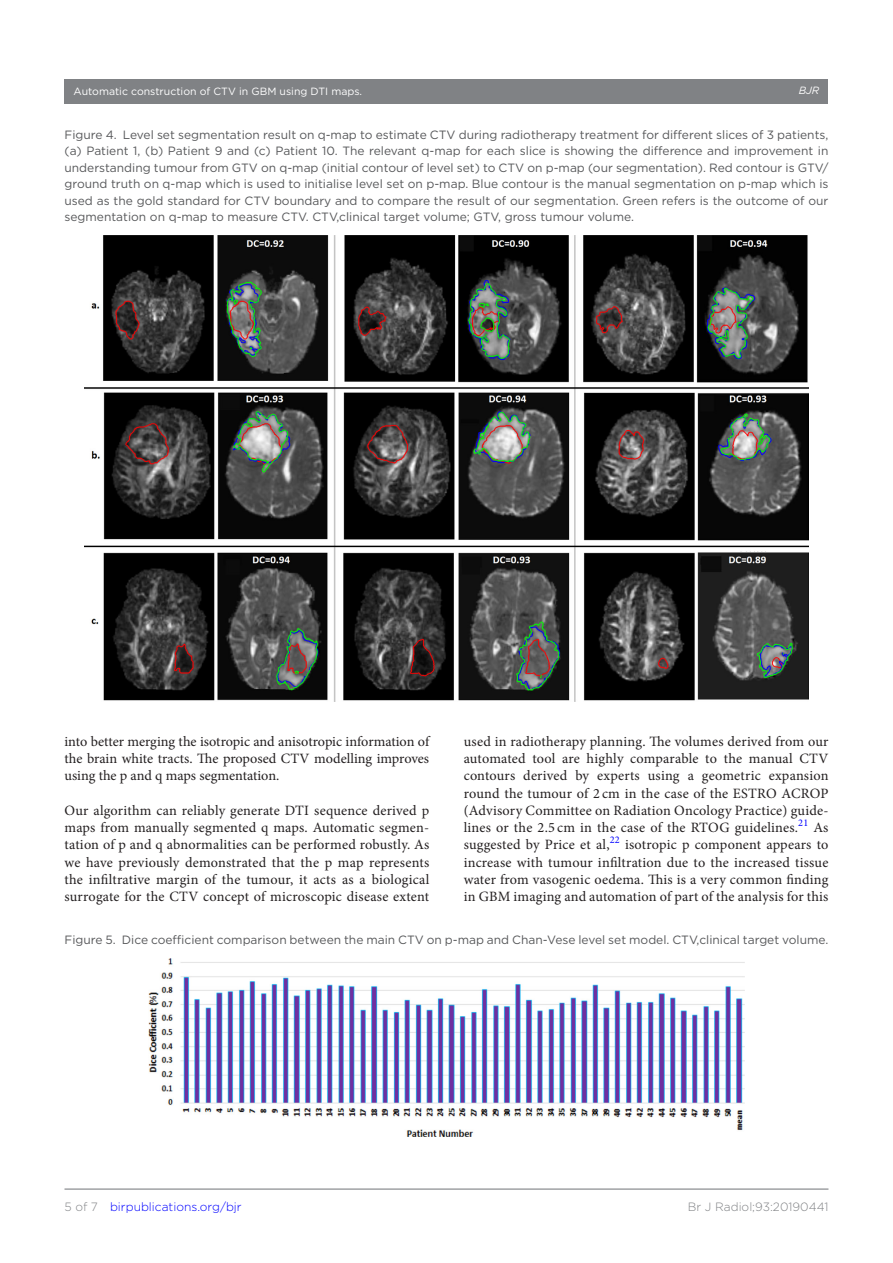
<style>
.page{position:relative;width:893px;height:1263px;background:#fff}
.page>*{position:absolute;margin:0;border:0;box-sizing:border-box;transform-origin:0 0}
.t1{font:14.25px/17.2px "Minion Pro";letter-spacing:.005em;color:#231f20;text-align:justify}
.t2{font:12px/16.5px "Gotham";color:#57585a;text-align:justify}
.t3{font:300 12px "Gotham";color:#00f}
.t4{font:300 12px "Gotham";color:#808285}
.t5{font:10.5px "Gotham";color:#fff}
.t6{font:italic 10.5px "Gotham";color:#fff}
.s1{color:#808285}
</style>
<div class="page">
<hr style="left:64px;top:1188px;width:764px;height:2px;background:#808285">
<div style="left:64px;top:79px;width:764px;height:24px;background:#808285"></div>
<img style="left:85px;top:235px;width:723px;height:466px">
<img style="left:149px;top:958px;width:595px;height:178px">
<p class="t5" style="left:74px;top:85px;width:290px">Automatic construction of CTV in GBM using DTI maps.</p>
<p class="t6" style="left:799px;top:85px;width:22px">BJR</p>
<p class="t2" style="left:64px;top:126px;width:765px">Figure 4. Level set segmentation result on q-map to estimate CTV during radiotherapy treatment for different slices of 3 patients, (a) Patient 1, (b) Patient 9 and (c) Patient 10. The relevant q-map for each slice is showing the difference and improvement in understanding tumour from GTV on q-map (initial contour of level set) to CTV on p-map (our segmentation). Red contour is GTV/ ground truth on q-map which is used to initialise level set on p-map. Blue contour is the manual segmentation on p-map which is used as the gold standard for CTV boundary and to compare the result of our segmentation. Green refers is the outcome of our segmentation on q-map to measure CTV. CTV,clinical target volume; GTV, gross tumour volume.</p>
<p class="t1" style="left:64px;top:733px;width:366px">into better merging the isotropic and anisotropic information of the brain white tracts. The proposed CTV modelling improves using the p and q maps segmentation.</p>
<p class="t1" style="left:64px;top:802px;width:366px">Our algorithm can reliably generate DTI sequence derived p maps from manually segmented q maps. Automatic segmen&shy;tation of p and q abnormalities can be performed robustly. As we have previously demonstrated that the p map represents the infiltrative margin of the tumour, it acts as a biological surrogate for the CTV concept of microscopic disease extent</p>
<p class="t1" style="left:464px;top:733px;width:366px">used in radiotherapy planning. The volumes derived from our automated tool are highly comparable to the manual CTV contours derived by experts using a geometric expansion round the tumour of 2 cm in the case of the ESTRO ACROP (Advisory Committee on Radiation Oncology Practice) guide&shy;lines or the 2.5 cm in the case of the RTOG guidelines.<sup>21</sup> As suggested by Price et al,<sup>22</sup> isotropic p component appears to increase with tumour infiltration due to the increased tissue water from vasogenic oedema. This is a very common finding in GBM imaging and automation of part of the analysis for this</p>
<p class="t2" style="left:64px;top:932px;width:765px">Figure 5. Dice coefficient comparison between the main CTV on p-map and Chan-Vese level set model. CTV,clinical target volume.</p>
<p class="t3" style="left:64px;top:1199px;width:179px"><span class="s1">5 of 7</span> birpublications.org/bjr</p>
<p class="t4" style="left:688px;top:1199px;width:142px">Br J Radiol;93:20190441</p>
</div>
